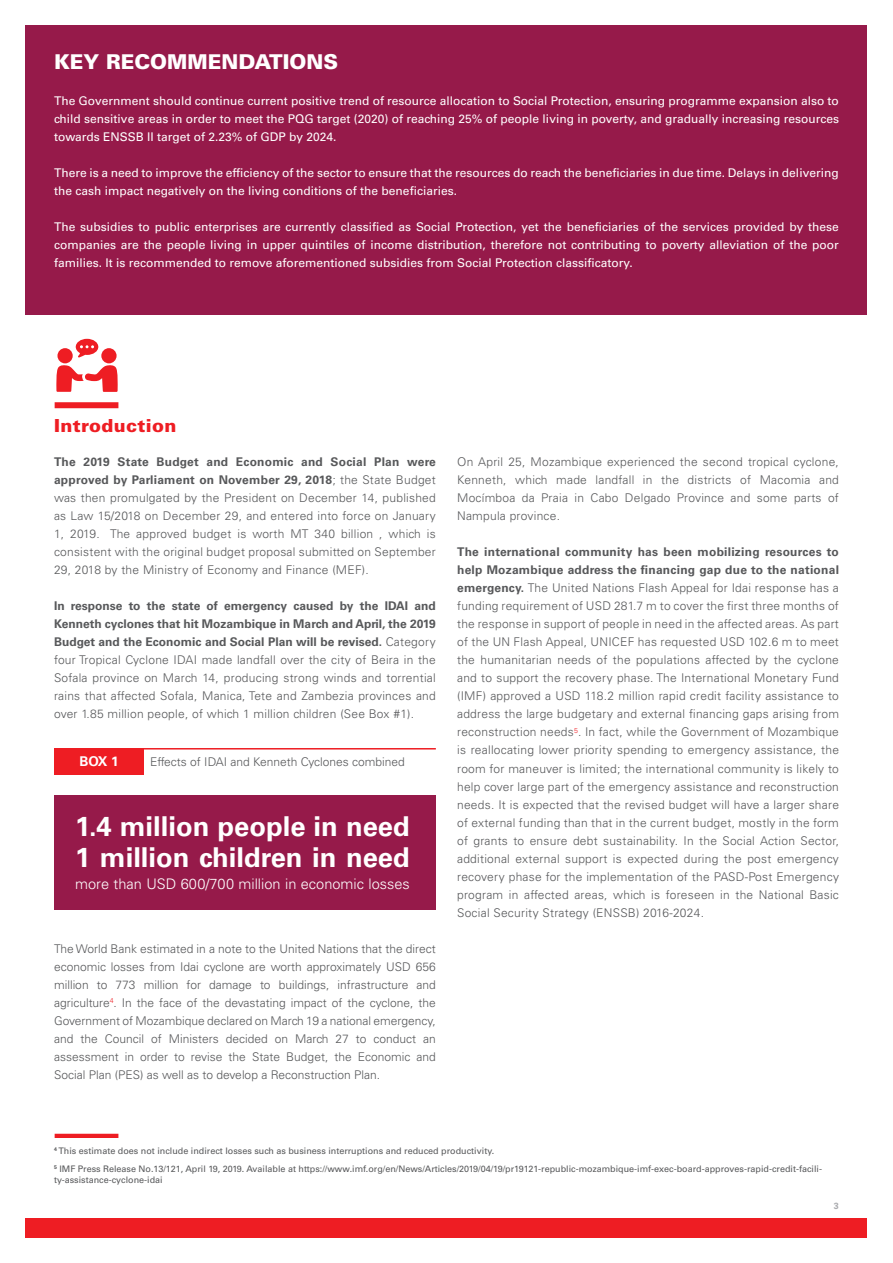
<style>
.page{position:relative;width:893px;height:1263px;background:#fff}
.page>*{position:absolute;margin:0;border:0;box-sizing:border-box;transform-origin:0 0}
.Copy{font:700 27.3px "Univers LT Std";color:#fff}
.t1{font:900 20.4px "Univers LT Std";color:#fff}
.t2{font:900 18px "Univers LT Std";letter-spacing:.02em;color:#ee1d23}
.Copy-2{font:300 14.55px "Univers LT Std";color:#fff}
.t3{font:700 13.5px "Univers LT Std";color:#fff}
.Copy-3{font:300 12px/18px "Univers LT Std";letter-spacing:.02em;color:#57585a;text-align:justify}
.t4{font:12px/18px "Univers LT Std";color:#fff;text-align:justify}
.Copy-4{font:300 12px "Univers LT Std";color:#57585a}
.t5{font:9px/10.8px "Univers LT Std";color:#57585a}
.t6{font:700 9px "Univers LT Std";color:#a8a9ad}
.s1{font-weight:700}
</style>
<div class="page">
<div style="left:26px;top:1218px;width:841px;height:19px;background:#ee1d23"></div>
<div style="left:26px;top:26px;width:841px;height:289px;background:#961a4a"></div>
<div style="left:54px;top:795px;width:382px;height:115px;background:#961a4a"></div>
<hr style="left:54px;top:748px;width:382px;height:1px;background:#ee1d23">
<div style="left:54px;top:748px;width:89px;height:26px;background:#ee1d23"></div>
<hr style="left:55px;top:1134px;width:63px;height:4px;background:#ee1d23">
<div style="left:57px;top:348px;width:16px;height:15px;background:#ee1d23;border-radius:50%"></div>
<svg style="left:56px;top:365px;width:62px;height:27px"></svg>
<div style="left:101px;top:348px;width:16px;height:15px;background:#ee1d23;border-radius:50%"></div>
<svg style="left:76px;top:339px;width:22px;height:19px"></svg>
<div style="left:55px;top:402px;width:63px;height:6px;background:#ee1d23"></div>
<p class="t1" style="left:54px;top:49px;width:286px">KEY RECOMMENDATIONS</p>
<p class="t4" style="left:54px;top:92px;width:787px">The Government should continue current positive trend of resource allocation to Social Protection, ensuring programme expansion also to child sensitive areas in order to meet the PQG target (2020) of reaching 25% of people living in poverty, and gradually increasing resources towards ENSSB II target of 2.23% of GDP by 2024.</p>
<p class="t4" style="left:54px;top:164px;width:786px">There is a need to improve the efficiency of the sector to ensure that the resources do reach the beneficiaries in due time. Delays in delivering the cash impact negatively on the living conditions of the beneficiaries.</p>
<p class="t4" style="left:54px;top:218px;width:786px">The subsidies to public enterprises are currently classified as Social Protection, yet the beneficiaries of the services provided by these companies are the people living in upper quintiles of income distribution, therefore not contributing to poverty alleviation of the poor families. It is recommended to remove aforementioned subsidies from Social Protection classificatory.</p>
<p class="t2" style="left:54px;top:414px;width:124px">Introduction</p>
<p class="Copy-3" style="left:54px;top:453px;width:383px"><span class="s1">The 2019 State Budget and Economic and Social Plan were approved by Parliament on November 29, 2018</span>; the State Budget was then promulgated by the President on December 14, published as Law 15/2018 on December 29, and entered into force on January 1, 2019. The approved budget is worth MT 340 billion , which is consistent with the original budget proposal submitted on September 29, 2018 by the Ministry of Economy and Finance (MEF).</p>
<p class="Copy-3" style="left:54px;top:597px;width:383px"><span class="s1">In response to the state of emergency caused by the IDAI and Kenneth cyclones that hit Mozambique in March and April, the 2019<br>Budget and the Economic and Social Plan will be revised.</span> Category four Tropical Cyclone IDAI made landfall over the city of Beira in the Sofala province on March 14, producing strong winds and torrential rains that affected Sofala, Manica, Tete and Zambezia provinces and over 1.85 million people, of which 1 million children (See Box #1).</p>
<p class="t3" style="left:79px;top:753px;width:41px">BOX 1</p>
<p class="Copy-4" style="left:150px;top:754px;width:256px">Effects of IDAI and Kenneth Cyclones combined</p>
<p class="Copy" style="left:75px;top:811px;width:336px">1.4 million people in need</p>
<p class="Copy" style="left:75px;top:841px;width:336px">1 million children in need</p>
<p class="Copy-2" style="left:75px;top:875px;width:336px">more than USD 600/700 million in economic losses</p>
<p class="Copy-3" style="left:54px;top:939px;width:383px">The World Bank estimated in a note to the United Nations that the direct economic losses from Idai cyclone are worth approximately USD 656 million to 773 million for damage to buildings, infrastructure and agriculture<sup>4</sup>. In the face of the devastating impact of the cyclone, the Government of Mozambique declared on March 19 a national emergency, and the Council of Ministers decided on March 27 to conduct an assessment in order to revise the State Budget, the Economic and Social Plan (PES) as well as to develop a Reconstruction Plan.</p>
<p class="Copy-3" style="left:457px;top:453px;width:383px">On April 25, Mozambique experienced the second tropical cyclone, Kenneth, which made landfall in the districts of Macomia and Mocímboa da Praia in Cabo Delgado Province and some parts of Nampula province.</p>
<p class="Copy-3" style="left:457px;top:543px;width:383px"><span class="s1">The international community has been mobilizing resources to help Mozambique address the financing gap due to the national emergency.</span> The United Nations Flash Appeal for Idai response has a funding requirement of USD 281.7 m to cover the first three months of the response in support of people in need in the affected areas. As part of the UN Flash Appeal, UNICEF has requested USD 102.6 m to meet the humanitarian needs of the populations affected by the cyclone and to support the recovery phase. The International Monetary Fund (IMF) approved a USD 118.2 million rapid credit facility assistance to address the large budgetary and external financing gaps arising from reconstruction needs<sup>5</sup>. In fact, while the Government of Mozambique is reallocating lower priority spending to emergency assistance, the room for maneuver is limited; the international community is likely to help cover large part of the emergency assistance and reconstruction needs. It is expected that the revised budget will have a larger share of external funding than that in the current budget, mostly in the form of grants to ensure debt sustainability. In the Social Action Sector, additional external support is expected during the post emergency recovery phase for the implementation of the PASD-Post Emergency program in affected areas, which is foreseen in the National Basic Social Security Strategy (ENSSB) 2016-2024.</p>
<p class="t5" style="left:54px;top:1145px;width:442px"><sup>4</sup> This estimate does not include indirect losses such as business interruptions and reduced productivity.</p>
<p class="t5" style="left:54px;top:1163px;width:770px"><sup>5</sup> IMF Press Release No.13/121, April 19, 2019. Available at https://www.imf.org/en/News/Articles/2019/04/19/pr19121-republic-mozambique-imf-exec-board-approves-rapid-credit-facili&shy;ty-assistance-cyclone-idai</p>
<p class="t6" style="left:834px;top:1200px;width:7px">3</p>
</div>
